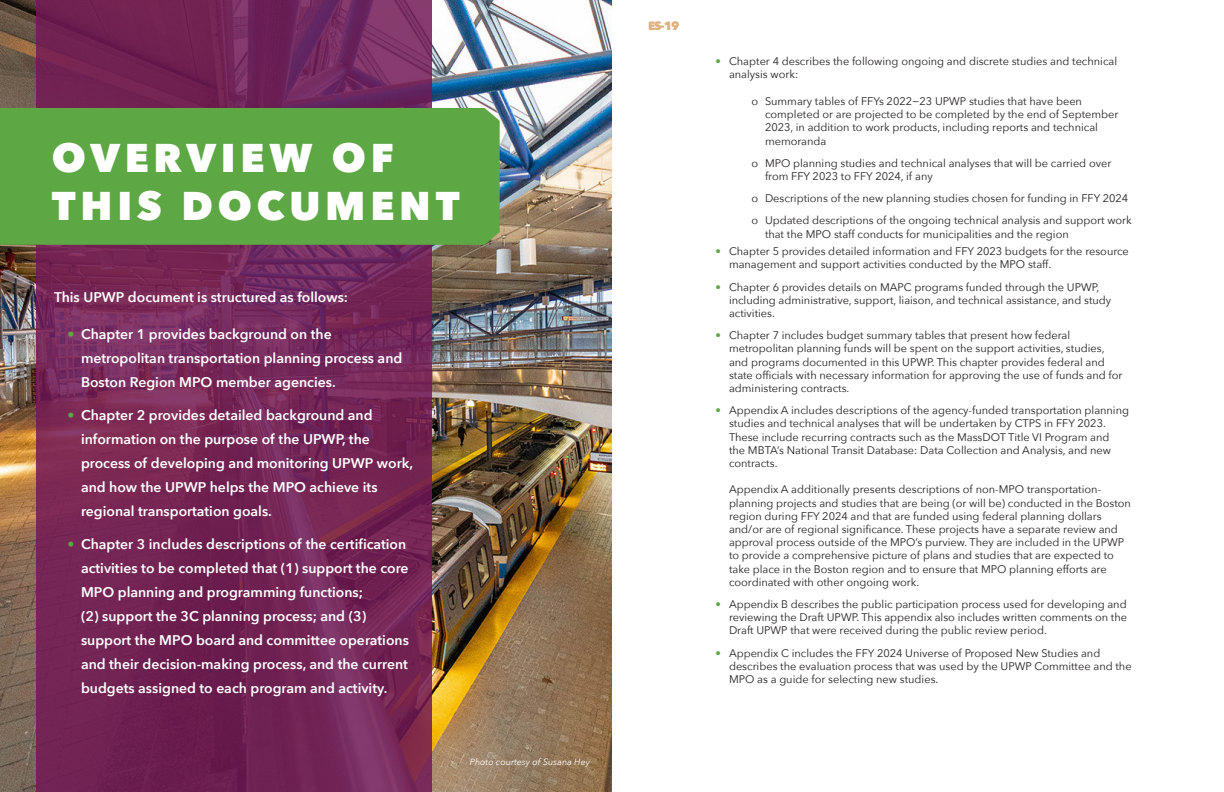
<style>
.page{position:relative;width:1224px;height:792px;background:#fff}
.page>*{position:absolute;margin:0;border:0;box-sizing:border-box;transform-origin:0 0}
.Heading_1{font:800 40px/48px "Avenir Next";letter-spacing:.12em;color:#fff}
.Paragraph_Style_2{font:600 14px/24px "Avenir Next";color:#fff}
.t1{font:800 12px "Avenir Next";color:#e0b181}
.t2{font:11px/13.2px "Avenir Next";color:#231f20}
.t3{font:italic 9px "Avenir Next";color:#fff}
.s1{color:#5da744}
</style>
<div class="page">
<img style="left:0;top:0;width:612px;height:792px">
<svg style="left:36px;top:0;width:396px;height:792px;background:#732656"></svg>
<div style="left:0;top:108px;width:500px;height:137px;background:#5da744"></div>
<p class="Heading_1" style="left:52px;top:133px;width:409px">OVERVIEW OF<br>THIS DOCUMENT</p>
<p class="Paragraph_Style_2" style="left:54px;top:285px;width:296px">This UPWP document is structured as follows:</p>
<p class="Paragraph_Style_2" style="left:81px;top:322px;width:323px;text-indent:-14px"><span class="s1">•</span> Chapter 1 provides background on the metropolitan transportation planning process and<br>Boston Region MPO member agencies.</p>
<p class="Paragraph_Style_2" style="left:81px;top:403px;width:334px;text-indent:-14px"><span class="s1">•</span> Chapter 2 provides detailed background and information on the purpose of the UPWP, the process of developing and monitoring UPWP work, and how the UPWP helps the MPO achieve its regional transportation goals.</p>
<p class="Paragraph_Style_2" style="left:81px;top:532px;width:329px;text-indent:-14px"><span class="s1">•</span> Chapter 3 includes descriptions of the certification activities to be completed that (1) support the core MPO planning and programming functions;<br>(2) support the 3C planning process; and (3) support the MPO board and committee operations and their decision-making process, and the current budgets assigned to each program and activity.</p>
<p class="t3" style="left:470px;top:754px;width:122px">Photo courtesy of Susana Hey</p>
<p class="t1" style="left:648px;top:18px;width:33px">ES-19</p>
<p class="t2" style="left:729px;top:54px;width:390px;text-indent:-14px"><span class="s1">•</span> Chapter 4 describes the following ongoing and discrete studies and technical analysis work:</p>
<p class="t2" style="left:765px;top:94px;width:355px;text-indent:-14px">o Summary tables of FFYs 2022−23 UPWP studies that have been completed or are projected to be completed by the end of September 2023, in addition to work products, including reports and technical memoranda</p>
<p class="t2" style="left:765px;top:156px;width:348px;text-indent:-14px">o MPO planning studies and technical analyses that will be carried over from FFY 2023 to FFY 2024, if any</p>
<p class="t2" style="left:752px;top:191px;width:378px">o Descriptions of the new planning studies chosen for funding in FFY 2024</p>
<p class="t2" style="left:765px;top:213px;width:368px;text-indent:-14px">o Updated descriptions of the ongoing technical analysis and support work that the MPO staff conducts for municipalities and the region</p>
<p class="t2" style="left:729px;top:244px;width:401px;text-indent:-14px"><span class="s1">•</span> Chapter 5 provides detailed information and FFY 2023 budgets for the resource management and support activities conducted by the MPO staff.</p>
<p class="t2" style="left:729px;top:280px;width:384px;text-indent:-14px"><span class="s1">•</span> Chapter 6 provides details on MAPC programs funded through the UPWP, including administrative, support, liaison, and technical assistance, and study activities.</p>
<p class="t2" style="left:729px;top:328px;width:395px;text-indent:-14px"><span class="s1">•</span> Chapter 7 includes budget summary tables that present how federal metropolitan planning funds will be spent on the support activities, studies, and programs documented in this UPWP. This chapter provides federal and state officials with necessary information for approving the use of funds and for administering contracts.</p>
<p class="t2" style="left:729px;top:403px;width:402px;text-indent:-14px"><span class="s1">•</span> Appendix A includes descriptions of the agency-funded transportation planning studies and technical analyses that will be undertaken by CTPS in FFY 2023.<br>These include recurring contracts such as the MassDOT Title VI Program and<br>the MBTA’s National Transit Database: Data Collection and Analysis, and new contracts.</p>
<p class="t2" style="left:729px;top:483px;width:403px">Appendix A additionally presents descriptions of non-MPO transportation&shy;planning projects and studies that are being (or will be) conducted in the Boston region during FFY 2024 and that are funded using federal planning dollars and/or are of regional significance. These projects have a separate review and approval process outside of the MPO’s purview. They are included in the UPWP to provide a comprehensive picture of plans and studies that are expected to take place in the Boston region and to ensure that MPO planning efforts are coordinated with other ongoing work.</p>
<p class="t2" style="left:729px;top:597px;width:400px;text-align:justify;text-indent:-14px"><span class="s1">•</span> Appendix B describes the public participation process used for developing and reviewing the Draft UPWP. This appendix also includes written comments on the Draft UPWP that were received during the public review period.</p>
<p class="t2" style="left:729px;top:646px;width:404px;text-indent:-14px"><span class="s1">•</span> Appendix C includes the FFY 2024 Universe of Proposed New Studies and describes the evaluation process that was used by the UPWP Committee and the<br>MPO as a guide for selecting new studies.</p>
</div>
